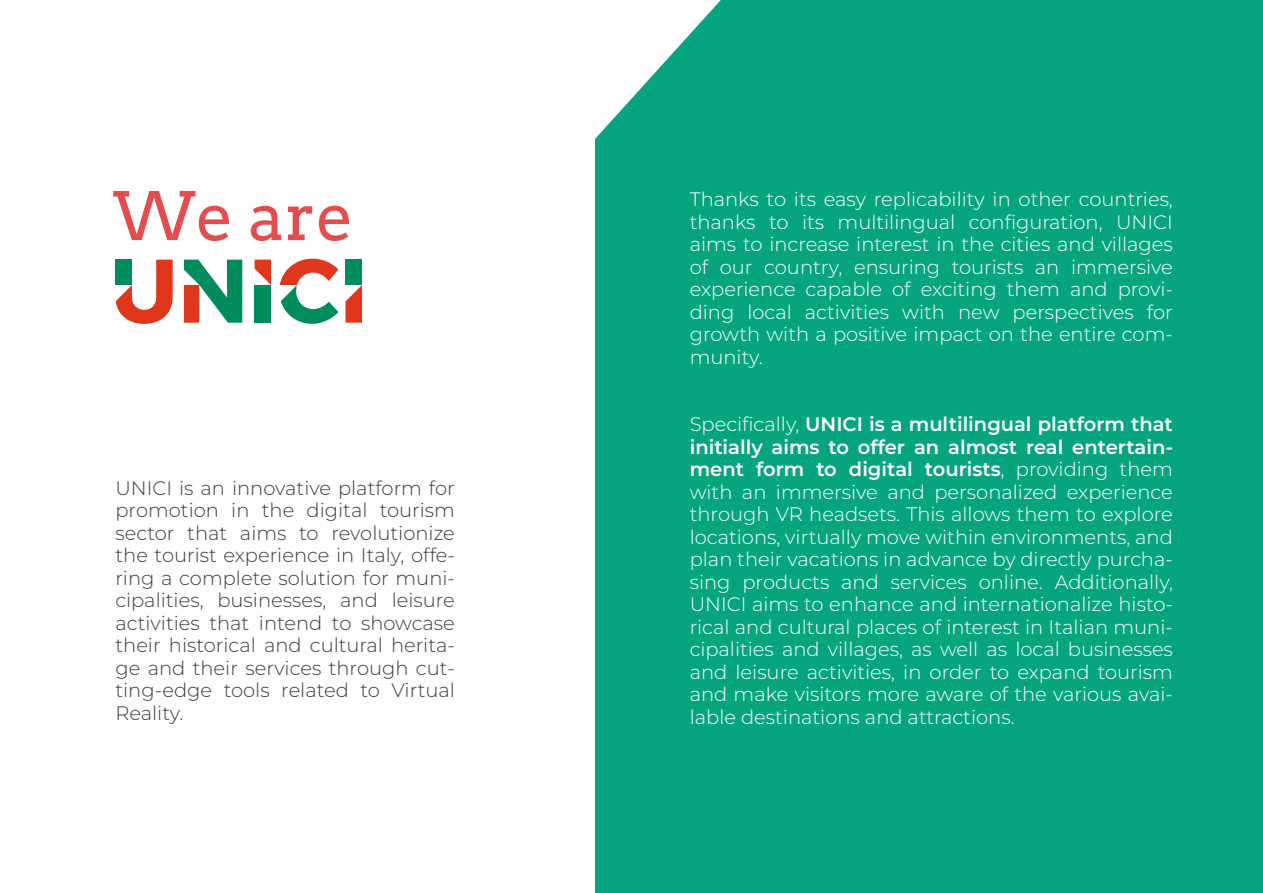
<style>
.page{position:relative;width:1263px;height:893px;background:#fff}
.page>*{position:absolute;margin:0;border:0;box-sizing:border-box;transform-origin:0 0}
.t1{font:66.3px "Arvo";color:#e44c4e}
.t2{font:300 19.5px/22.5px "Montserrat";color:#fff;text-align:justify}
.t3{font:300 19.5px/22.5px "Montserrat";color:#3c3c3b;text-align:justify}
.s1{font-weight:600}
</style>
<div class="page">
<div style="left:595px;top:0;width:668px;height:893px;background:#06a57f"></div>
<svg style="left:595px;top:0;width:126px;height:139px"></svg>
<div style="left:345px;top:260px;width:17px;height:25px;background:#018c60"></div>
<div style="left:115px;top:260px;width:17px;height:25px;background:#018c60"></div>
<div style="left:255px;top:285px;width:16px;height:38px;background:#018c60"></div>
<svg style="left:255px;top:260px;width:16px;height:25px"></svg>
<svg style="left:116px;top:260px;width:57px;height:64px"></svg>
<svg style="left:345px;top:285px;width:17px;height:38px"></svg>
<svg style="left:280px;top:259px;width:58px;height:65px"></svg>
<svg style="left:184px;top:260px;width:58px;height:63px"></svg>
<h1 class="t1" style="left:113px;top:176px;width:243px">We are</h1>
<p class="t3" style="left:115px;top:476px;width:341px">UNICI is an innovative platform for promotion in the digital tourism sector that aims to revolutionize the tourist experience in Italy, offe&shy;ring a complete solution for muni&shy;cipalities, businesses, and leisure activities that intend to showcase their historical and cultural herita&shy;ge and their services through cut&shy;ting-edge tools related to Virtual Reality.</p>
<p class="t2" style="left:690px;top:187px;width:485px">Thanks to its easy replicability in other countries, thanks to its multilingual configuration, UNICI aims to increase interest in the cities and villages of our country, ensuring tourists an immersive experience capable of exciting them and provi&shy;ding local activities with new perspectives for growth with a positive impact on the entire com&shy;munity.</p>
<p class="t2" style="left:690px;top:413px;width:485px">Specifically, <span class="s1">UNICI is a multilingual platform that initially aims to offer an almost real entertain&shy;ment form to digital tourists</span>, providing them with an immersive and personalized experience through VR headsets. This allows them to explore locations, virtually move within environments, and plan their vacations in advance by directly purcha&shy;sing products and services online. Additionally, UNICI aims to enhance and internationalize histo&shy;rical and cultural places of interest in Italian muni&shy;cipalities and villages, as well as local businesses and leisure activities, in order to expand tourism and make visitors more aware of the various avai&shy;lable destinations and attractions.</p>
</div>
